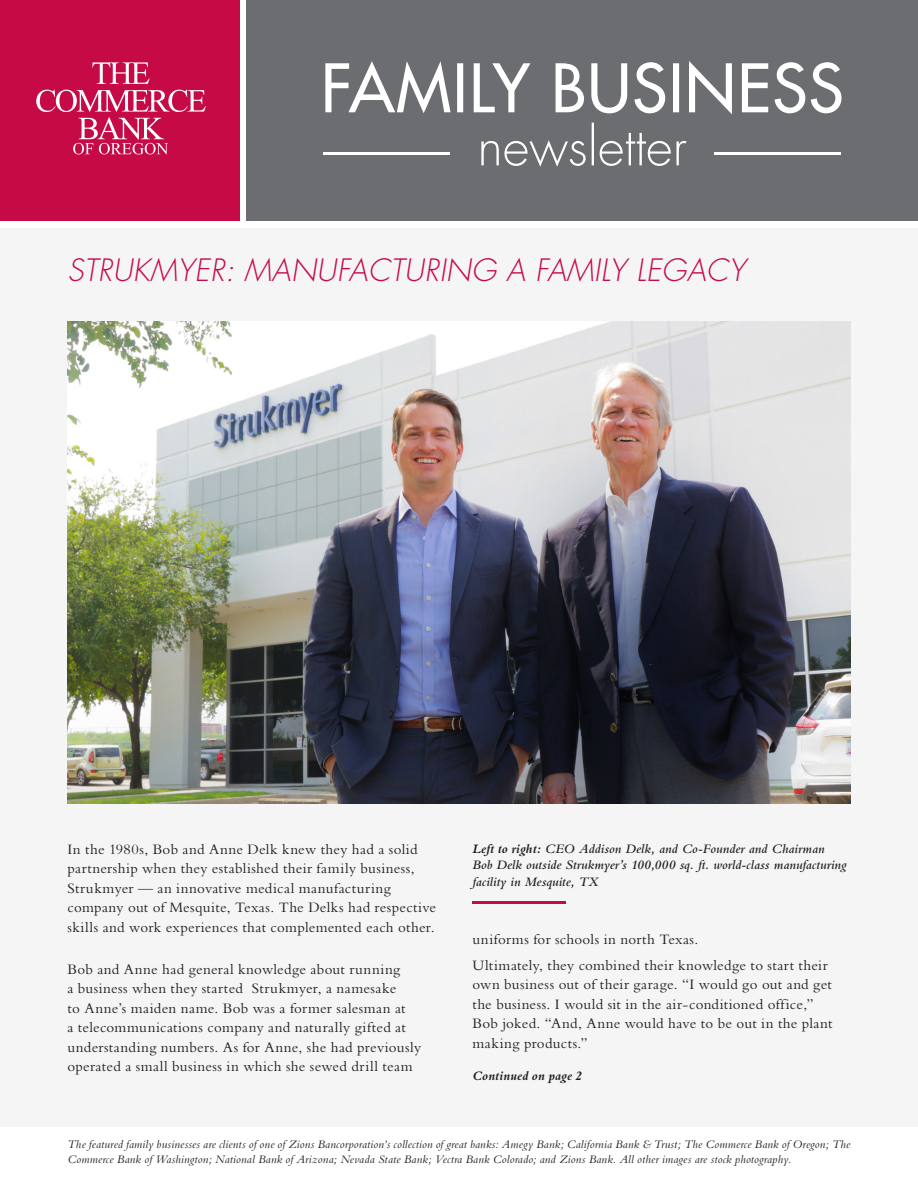
<style>
.page{position:relative;width:918px;height:1188px;background:#fff}
.page>*{position:absolute;margin:0;border:0;box-sizing:border-box;transform-origin:0 0}
.Article_Header_Front{font:italic 300 30px "Futura Std";letter-spacing:.01em;color:#c60a45}
.t1{font:18px "Minion Pro";color:#231f20}
.Body_Copy_Front_Page{font:15px/19.5px "Bembo Std";letter-spacing:.02em;color:#231f20}
.t2{font:italic 600 13.5px/16.5px "Bembo Std";letter-spacing:.005em;color:#231f20}
.t3{font:italic 700 13.5px "Bembo Std";letter-spacing:.005em;color:#231f20}
.t4{font:italic 12px/14.4px "Bembo Std";letter-spacing:.015em;color:#231f20}
.s1{font-weight:700}
</style>
<div class="page">
<div style="left:246px;top:0;width:672px;height:220px;background:#6c6d70"></div>
<div style="left:0;top:228px;width:918px;height:898px;background:#f5f5f6"></div>
<hr style="left:323px;top:153px;width:127px;height:2px;background:#fff">
<hr style="left:715px;top:153px;width:126px;height:2px;background:#fff">
<svg style="left:481px;top:123px;width:206px;height:44px"></svg>
<svg style="left:325px;top:61px;width:517px;height:53px"></svg>
<img style="left:68px;top:322px;width:782px;height:482px">
<hr style="left:472px;top:902px;width:94px;height:2px;background:#c60a45">
<div style="left:0;top:0;width:240px;height:220px;background:#c60a45"></div>
<svg style="left:92px;top:62px;width:58px;height:22px"></svg>
<svg style="left:36px;top:90px;width:170px;height:64px"></svg>
<p class="Article_Header_Front" style="left:68px;top:252px;width:679px">STRUKMYER: MANUFACTURING A FAMILY LEGACY</p>
<p class="Body_Copy_Front_Page" style="left:68px;top:839px;width:370px">In the 1980s, Bob and Anne Delk knew they had a solid partnership when they established their family business, Strukmyer — an innovative medical manufacturing company out of Mesquite, Texas. The Delks had respective skills and work experiences that complemented each other.</p>
<p class="Body_Copy_Front_Page" style="left:68px;top:959px;width:355px">Bob and Anne had general knowledge about running<br>a business when they started Strukmyer, a namesake<br>to Anne’s maiden name. Bob was a former salesman at<br>a telecommunications company and naturally gifted at understanding numbers. As for Anne, she had previously operated a small business in which she sewed drill team</p>
<p class="t2" style="left:472px;top:840px;width:376px"><span class="s1">Left to right:</span> CEO Addison Delk, and Co-Founder and Chairman<br>Bob Delk outside Strukmyer’s 100,000 sq. ft. world-class manufacturing facility in Mesquite, TX</p>
<p class="Body_Copy_Front_Page" style="left:472px;top:929px;width:227px">uniforms for schools in north Texas.</p>
<p class="Body_Copy_Front_Page" style="left:472px;top:955px;width:362px">Ultimately, they combined their knowledge to start their own business out of their garage. “I would go out and get the business. I would sit in the air-conditioned office,” Bob joked. “And, Anne would have to be out in the plant making products.”</p>
<p class="t3" style="left:472px;top:1069px;width:111px">Continued on page 2</p>
<p class="t4" style="left:68px;top:1137px;width:784px">The featured family businesses are clients of one of Zions Bancorporation’s collection of great banks: Amegy Bank; California Bank &amp; Trust; The Commerce Bank of Oregon; The<br>Commerce Bank of Washington; National Bank of Arizona; Nevada State Bank; Vectra Bank Colorado; and Zions Bank. All other images are stock photography.</p>
<p class="t1" style="left:455px;top:1134px;width:10px">1</p>
</div>
